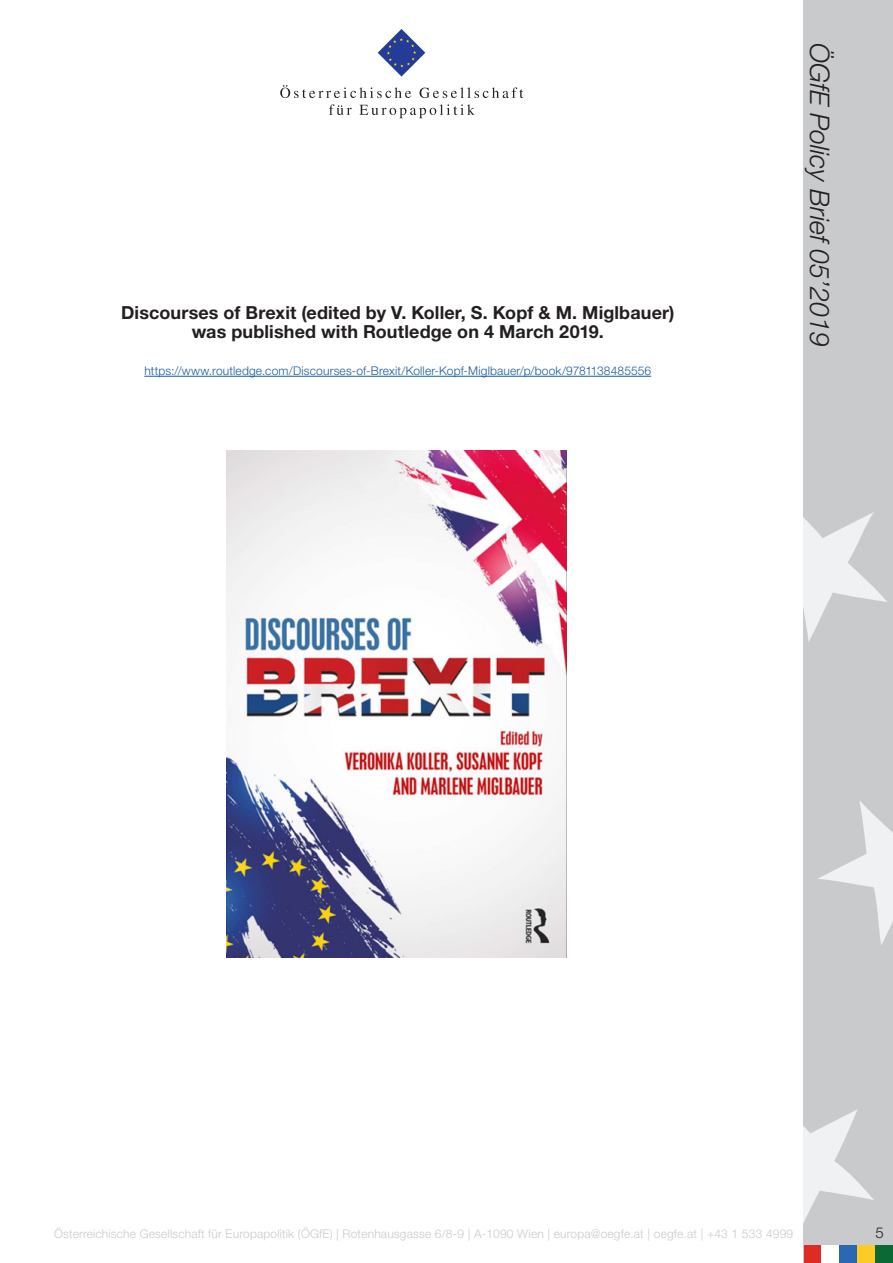
<style>
.page{position:relative;width:893px;height:1263px;background:#fff}
.page>*{position:absolute;margin:0;border:0;box-sizing:border-box;transform-origin:0 0}
.t1{font:italic 300 27px "Helvetica Neue LT Std";color:#231f20}
.Zwischenüberschrift{font:700 18px/18.8px "Helvetica Neue LT Std";letter-spacing:.005em;color:#231f20;text-align:center}
.t2{font:300 15px "Helvetica Neue LT Std";color:#231f20}
.t3{font:300 12px "Helvetica Neue LT Std";letter-spacing:.015em;color:#c9cacc}
.Bildunterschrift{font:300 12px "Helvetica Neue LT Std";letter-spacing:.015em;color:#175d9e}
</style>
<div class="page">
<div style="left:804px;top:0;width:89px;height:1263px;background:#c9cacc"></div>
<svg style="left:804px;top:512px;width:83px;height:130px"></svg>
<svg style="left:818px;top:801px;width:75px;height:144px"></svg>
<svg style="left:804px;top:1110px;width:70px;height:111px"></svg>
<svg style="left:378px;top:29px;width:47px;height:48px"></svg>
<svg style="left:280px;top:85px;width:131px;height:13px"></svg>
<svg style="left:420px;top:87px;width:103px;height:11px"></svg>
<svg style="left:329px;top:104px;width:23px;height:11px"></svg>
<svg style="left:359px;top:104px;width:116px;height:14px"></svg>
<div style="left:857px;top:1245px;width:18px;height:18px;background:#fecb26"></div>
<div style="left:839px;top:1245px;width:18px;height:18px;background:#2b68b3"></div>
<div style="left:804px;top:1245px;width:17px;height:18px;background:#de2b26"></div>
<div style="left:875px;top:1245px;width:18px;height:18px;background:#0b6936"></div>
<div style="left:821px;top:1245px;width:18px;height:18px;background:#fff"></div>
<hr style="left:144px;top:376px;width:507px;height:1px;background:#175d9e">
<img style="left:227px;top:450px;width:339px;height:507px">
<p class="Zwischenüberschrift" style="left:121px;top:303px;width:555px">Discourses of Brexit (edited by V. Koller, S. Kopf &amp; M. Miglbauer) was published with Routledge on 4 March 2019.</p>
<p class="Bildunterschrift" style="left:144px;top:363px;width:508px">https://www.routledge.com/Discourses-of-Brexit/Koller-Kopf-Miglbauer/p/book/9781138485556</p>
<h1 class="t1" style="left:836px;top:43px;width:305px;rotate:90deg">ÖGfE Policy Brief 05’2019</h1>
<p class="t3" style="left:54px;top:1226px;width:741px">Österreichische Gesellschaft für Europapolitik (ÖGfE) | Rotenhausgasse 6/8-9 | A-1090 Wien | europa@oegfe.at | oegfe.at | +43 1 533 4999</p>
<p class="t2" style="left:875px;top:1223px;width:10px">5</p>
</div>
